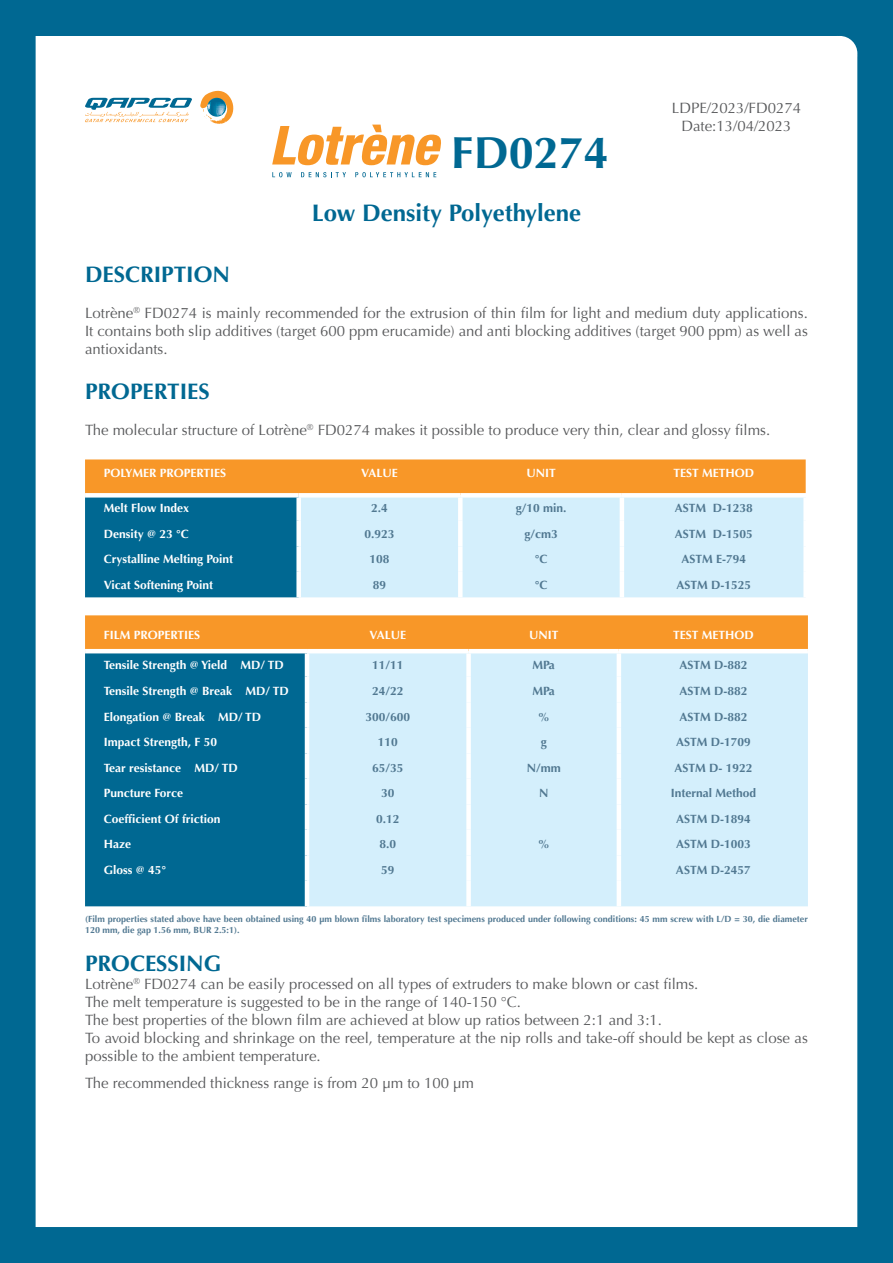
<style>
.page{position:relative;width:893px;height:1263px;background:#006892}
.page>*{position:absolute;margin:0;border:0;box-sizing:border-box;transform-origin:0 0}
.t1{font:700 45px "Optima";color:#006892}
.t2{font:700 24px "Optima";color:#006892}
.t3{font:700 22.5px "Optima";color:#006892}
.t4{font:15px/18px "Optima";color:#58595b}
.t5{font:700 12px "Optima";color:#fff}
.t6{font:700 12px "Optima";color:#517891}
.t7{font:700 9px/10.8px "Optima";color:#517891}
.t8{font:8.7px "Optima";color:#58595b}
</style>
<div class="page">
<div style="left:36px;top:36px;width:821px;height:1191px;background:#fff"></div>
<svg style="left:85px;top:459px;width:721px;height:138px"></svg>
<div style="left:301px;top:498px;width:502px;height:99px;background:#d4effc"></div>
<hr style="left:620px;top:498px;width:4px;height:23px;background:#fff">
<div style="left:803px;top:498px;width:5px;height:23px;background:#fff"></div>
<hr style="left:620px;top:521px;width:4px;height:25px;background:#fff">
<div style="left:803px;top:521px;width:5px;height:25px;background:#fff"></div>
<hr style="left:620px;top:546px;width:4px;height:26px;background:#fff">
<div style="left:803px;top:546px;width:5px;height:26px;background:#fff"></div>
<hr style="left:620px;top:572px;width:4px;height:25px;background:#fff">
<div style="left:803px;top:572px;width:5px;height:25px;background:#fff"></div>
<div style="left:296px;top:498px;width:5px;height:23px;background:#fff"></div>
<div style="left:458px;top:498px;width:5px;height:23px;background:#fff"></div>
<div style="left:296px;top:521px;width:5px;height:25px;background:#fff"></div>
<div style="left:458px;top:521px;width:5px;height:25px;background:#fff"></div>
<div style="left:296px;top:546px;width:5px;height:26px;background:#fff"></div>
<div style="left:458px;top:546px;width:5px;height:26px;background:#fff"></div>
<div style="left:296px;top:572px;width:5px;height:25px;background:#fff"></div>
<div style="left:458px;top:572px;width:5px;height:25px;background:#fff"></div>
<div style="left:85px;top:493px;width:214px;height:5px;background:#fff"></div>
<div style="left:299px;top:493px;width:161px;height:5px;background:#fff"></div>
<div style="left:460px;top:493px;width:162px;height:5px;background:#fff"></div>
<div style="left:622px;top:493px;width:186px;height:5px;background:#fff"></div>
<div style="left:85px;top:615px;width:723px;height:34px;background:#f89728"></div>
<svg style="left:85px;top:653px;width:220px;height:253px"></svg>
<div style="left:309px;top:653px;width:499px;height:253px;background:#d4effc"></div>
<hr style="left:617px;top:653px;width:4px;height:24px;background:#fff">
<hr style="left:617px;top:677px;width:4px;height:25px;background:#fff">
<hr style="left:617px;top:702px;width:4px;height:26px;background:#fff">
<hr style="left:617px;top:728px;width:4px;height:25px;background:#fff">
<hr style="left:617px;top:753px;width:4px;height:26px;background:#fff">
<hr style="left:617px;top:779px;width:4px;height:25px;background:#fff">
<hr style="left:617px;top:804px;width:4px;height:26px;background:#fff">
<hr style="left:617px;top:830px;width:4px;height:25px;background:#fff">
<hr style="left:617px;top:855px;width:4px;height:26px;background:#fff">
<hr style="left:617px;top:881px;width:4px;height:25px;background:#fff">
<hr style="left:305px;top:653px;width:4px;height:24px;background:#fff">
<div style="left:466px;top:653px;width:5px;height:24px;background:#fff"></div>
<hr style="left:305px;top:677px;width:4px;height:25px;background:#fff">
<div style="left:466px;top:677px;width:5px;height:25px;background:#fff"></div>
<hr style="left:305px;top:702px;width:4px;height:26px;background:#fff">
<div style="left:466px;top:702px;width:5px;height:26px;background:#fff"></div>
<hr style="left:305px;top:728px;width:4px;height:25px;background:#fff">
<div style="left:466px;top:728px;width:5px;height:25px;background:#fff"></div>
<hr style="left:305px;top:753px;width:4px;height:26px;background:#fff">
<div style="left:466px;top:753px;width:5px;height:26px;background:#fff"></div>
<hr style="left:305px;top:779px;width:4px;height:25px;background:#fff">
<div style="left:466px;top:779px;width:5px;height:25px;background:#fff"></div>
<hr style="left:305px;top:804px;width:4px;height:26px;background:#fff">
<div style="left:466px;top:804px;width:5px;height:26px;background:#fff"></div>
<hr style="left:305px;top:830px;width:4px;height:25px;background:#fff">
<div style="left:466px;top:830px;width:5px;height:25px;background:#fff"></div>
<hr style="left:305px;top:855px;width:4px;height:26px;background:#fff">
<div style="left:466px;top:855px;width:5px;height:26px;background:#fff"></div>
<hr style="left:305px;top:881px;width:4px;height:25px;background:#fff">
<div style="left:466px;top:881px;width:5px;height:25px;background:#fff"></div>
<hr style="left:85px;top:649px;width:222px;height:4px;background:#fff">
<hr style="left:307px;top:649px;width:162px;height:4px;background:#fff">
<hr style="left:469px;top:649px;width:150px;height:4px;background:#fff">
<hr style="left:619px;top:649px;width:189px;height:4px;background:#fff">
<svg style="left:272px;top:125px;width:171px;height:40px;background:#fbcd97"></svg>
<svg style="left:272px;top:172px;width:20px;height:5px"></svg>
<svg style="left:301px;top:172px;width:45px;height:5px"></svg>
<svg style="left:355px;top:172px;width:81px;height:5px"></svg>
<svg style="left:200px;top:91px;width:33px;height:33px"></svg>
<svg style="left:85px;top:98px;width:108px;height:24px"></svg>
<h1 class="t1" style="left:451px;top:127px;width:159px">FD0274</h1>
<h2 class="t2" style="left:312px;top:199px;width:271px">Low Density Polyethylene</h2>
<p class="t4" style="left:672px;top:99px;width:131px;text-align:center">LDPE/2023/FD0274<br>Date:13/04/2023</p>
<h3 class="t3" style="left:85px;top:262px;width:147px">DESCRIPTION</h3>
<p class="t4" style="left:145px;top:305px;width:665px">FD0274 is mainly recommended for the extrusion of thin film for light and medium duty applications.</p>
<p class="t8" style="left:133px;top:305px;width:8px">®</p>
<p class="t4" style="left:85px;top:305px;width:724px">Lotrène<br>It contains both slip additives (target 600 ppm erucamide) and anti blocking additives (target 900 ppm) as well as antioxidants.</p>
<h3 class="t3" style="left:85px;top:379px;width:126px">PROPERTIES</h3>
<p class="t4" style="left:318px;top:422px;width:454px">FD0274 makes it possible to produce very thin, clear and glossy films.</p>
<p class="t4" style="left:85px;top:422px;width:223px">The molecular structure of Lotrène</p>
<p class="t8" style="left:307px;top:422px;width:8px">®</p>
<p class="t5" style="left:104px;top:465px;width:124px">POLYMER PROPERTIES</p>
<p class="t5" style="left:361px;top:465px;width:38px">VALUE</p>
<p class="t5" style="left:526px;top:465px;width:31px">UNIT</p>
<p class="t5" style="left:673px;top:465px;width:82px">TEST METHOD</p>
<p class="t5" style="left:104px;top:501px;width:87px">Melt Flow Index</p>
<p class="t6" style="left:371px;top:501px;width:18px">2.4</p>
<p class="t6" style="left:516px;top:501px;width:52px">g/10 min.</p>
<p class="t6" style="left:675px;top:501px;width:33px">ASTM</p>
<p class="t6" style="left:713px;top:501px;width:42px">D-1238</p>
<p class="t5" style="left:104px;top:527px;width:87px">Density @ 23 C°</p>
<p class="t6" style="left:364px;top:527px;width:32px">0.923</p>
<p class="t6" style="left:524px;top:527px;width:35px">/g cm3</p>
<p class="t6" style="left:675px;top:527px;width:33px">ASTM</p>
<p class="t6" style="left:713px;top:527px;width:42px">D-1505</p>
<p class="t5" style="left:104px;top:552px;width:131px">Crystalline Melting Point</p>
<p class="t6" style="left:369px;top:552px;width:22px">108</p>
<p class="t6" style="left:535px;top:552px;width:14px">C°</p>
<p class="t6" style="left:681px;top:552px;width:66px">ASTM E-794</p>
<p class="t5" style="left:104px;top:578px;width:111px">Vicat Softening Point</p>
<p class="t6" style="left:373px;top:578px;width:15px">89</p>
<p class="t6" style="left:535px;top:578px;width:14px">C°</p>
<p class="t6" style="left:676px;top:578px;width:76px">ASTM D-1525</p>
<p class="t5" style="left:104px;top:628px;width:98px">FILM PROPERTIES</p>
<p class="t5" style="left:369px;top:628px;width:38px">VALUE</p>
<p class="t5" style="left:529px;top:628px;width:31px">UNIT</p>
<p class="t5" style="left:673px;top:628px;width:82px">TEST METHOD</p>
<p class="t5" style="left:104px;top:658px;width:125px">Tensile Strength @ Yield</p>
<p class="t5" style="left:241px;top:658px;width:45px">MD/ TD</p>
<p class="t6" style="left:372px;top:658px;width:33px">11/11</p>
<p class="t6" style="left:533px;top:658px;width:24px">MPa</p>
<p class="t6" style="left:679px;top:658px;width:70px">ASTM D-882</p>
<p class="t5" style="left:104px;top:684px;width:130px">Tensile Strength @ Break</p>
<p class="t5" style="left:246px;top:684px;width:45px">MD/ TD</p>
<p class="t6" style="left:372px;top:684px;width:33px">24/22</p>
<p class="t6" style="left:533px;top:684px;width:24px">MPa</p>
<p class="t6" style="left:679px;top:684px;width:70px">ASTM D-882</p>
<p class="t5" style="left:104px;top:709px;width:103px">Elongation @ Break</p>
<p class="t5" style="left:218px;top:709px;width:45px">MD/ TD</p>
<p class="t6" style="left:365px;top:709px;width:46px">300/600</p>
<p class="t6" style="left:538px;top:709px;width:13px">%</p>
<p class="t6" style="left:679px;top:709px;width:70px">ASTM D-882</p>
<p class="t5" style="left:104px;top:735px;width:115px">Impact Strength F, 50</p>
<p class="t6" style="left:378px;top:735px;width:22px">110</p>
<p class="t6" style="left:541px;top:735px;width:7px">g</p>
<p class="t6" style="left:676px;top:735px;width:76px">ASTM D-1709</p>
<p class="t5" style="left:104px;top:760px;width:79px">Tear resistance</p>
<p class="t5" style="left:195px;top:760px;width:45px">MD/ TD</p>
<p class="t6" style="left:372px;top:760px;width:33px">65/35</p>
<p class="t6" style="left:527px;top:760px;width:35px">N/mm</p>
<p class="t6" style="left:674px;top:760px;width:80px">ASTM D- 1922</p>
<p class="t5" style="left:104px;top:786px;width:81px">Puncture Force</p>
<p class="t6" style="left:381px;top:786px;width:15px">30</p>
<p class="t6" style="left:539px;top:786px;width:11px">N</p>
<p class="t6" style="left:671px;top:786px;width:87px">Internal Method</p>
<p class="t5" style="left:104px;top:811px;width:118px">Coefficient Of friction</p>
<p class="t6" style="left:376px;top:811px;width:25px">0.12</p>
<p class="t6" style="left:676px;top:811px;width:76px">ASTM D-1894</p>
<p class="t5" style="left:104px;top:837px;width:29px">Haze</p>
<p class="t6" style="left:379px;top:837px;width:18px">8.0</p>
<p class="t6" style="left:538px;top:837px;width:13px">%</p>
<p class="t6" style="left:676px;top:837px;width:76px">ASTM D-1003</p>
<p class="t5" style="left:104px;top:862px;width:64px">Gloss @ 45°</p>
<p class="t6" style="left:381px;top:862px;width:15px">59</p>
<p class="t6" style="left:676px;top:862px;width:76px">ASTM D-2457</p>
<p class="t7" style="left:85px;top:913px;width:724px">(Film properties stated above have been obtained using 40 µm blown films laboratory test specimens produced under following conditions: 45 mm screw with D/L = 30, die diameter<br>120 mm, die gap 1.56 mm, BUR 2.5:1 .(</p>
<h3 class="t3" style="left:85px;top:950px;width:138px">PROCESSING</h3>
<p class="t4" style="left:144px;top:975px;width:556px">FD0274 can be easily processed on all types of extruders to make blown or cast films.</p>
<p class="t8" style="left:133px;top:975px;width:8px">®</p>
<p class="t4" style="left:85px;top:975px;width:724px">Lotrène<br>The melt temperature is suggested to be in the range of 140-150 C° .<br>The best properties of the blown film are achieved at blow up ratios between 2:1 and 3:1.<br>To avoid blocking and shrinkage on the reel, temperature at the nip rolls and take-off should be kept as close as possible to the ambient temperature.</p>
<p class="t4" style="left:85px;top:1074px;width:391px">The recommended thickness range is from 20 μm to 100 μm</p>
</div>
